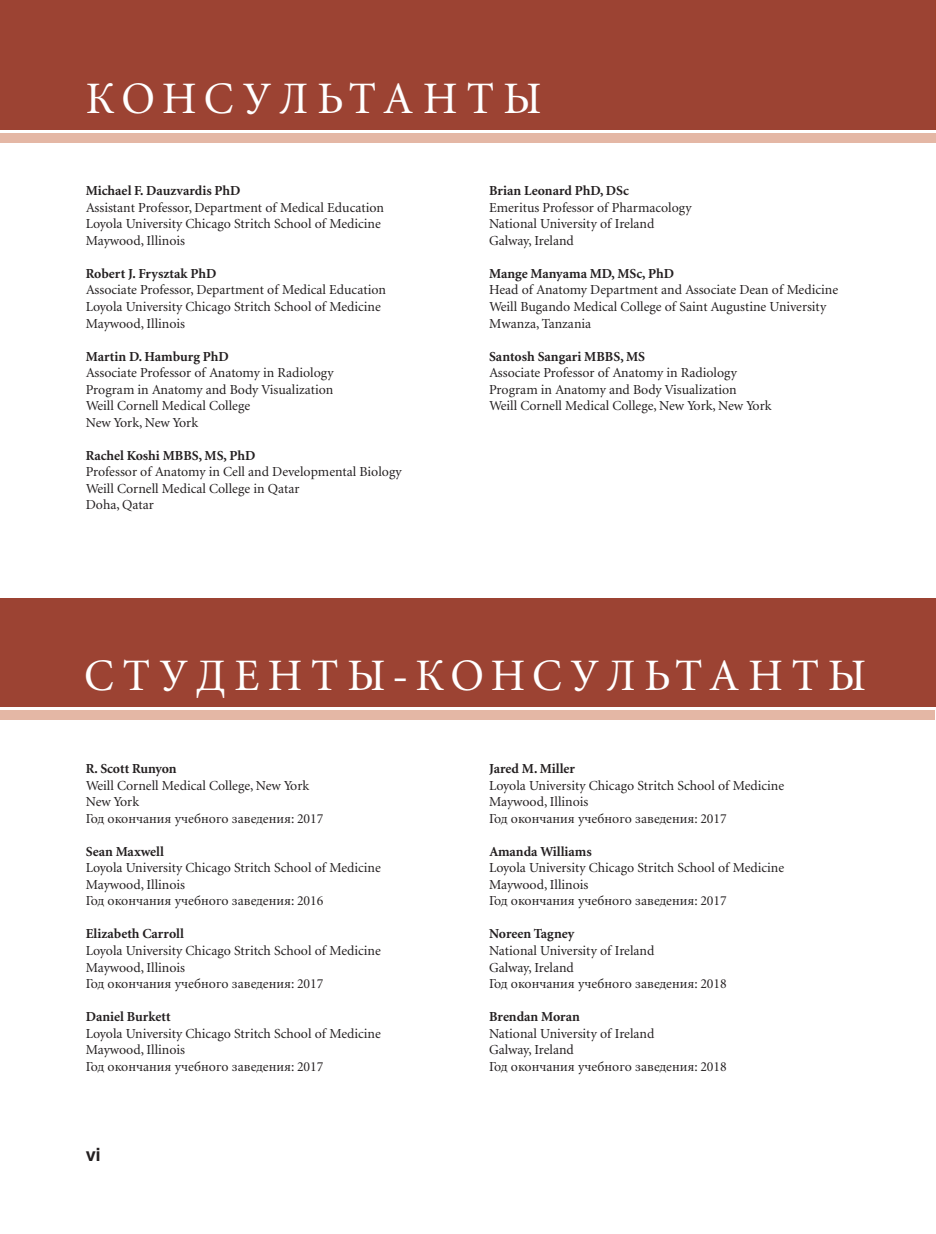
<style>
.page{position:relative;width:936px;height:1234px;background:#fff}
.page>*{position:absolute;margin:0;border:0;box-sizing:border-box;transform-origin:0 0}
.t1{font:69px "Minion Cyr";color:#fff}
.t2{font:45px "Minion Cyr";letter-spacing:.19em;color:#fff}
.t3{font:45px "Minion Cyr";letter-spacing:.17em;color:#fff}
.t4{font:700 18px "Helios";color:#231f20}
.t5{font:13.8px/16.5px "Minion Cyr";color:#231f20}
.t6{font:700 13.8px "Minion Cyr";color:#231f20}
</style>
<div class="page">
<hr style="left:935px;top:0;width:1px;height:129px;background:#9c4333">
<div style="left:1px;top:133px;width:934px;height:10px;background:#e4b7a5"></div>
<div style="left:0;top:0;width:934px;height:129px;background:#9c4333"></div>
<div style="left:0;top:710px;width:934px;height:9px;background:#e4b7a5"></div>
<div style="left:0;top:598px;width:935px;height:108px;background:#9c4333"></div>
<h1 class="t1" style="left:131px;top:48px;width:35px">#</h1>
<h2 class="t3" style="left:86px;top:71px;width:457px">КОНСУЛЬТАНТЫ</h2>
<p class="t6" style="left:86px;top:183px;width:156px">Michael F. Dauzvardis PhD</p>
<p class="t5" style="left:86px;top:199px;width:300px">Assistant Professor, Department of Medical Education<br>Loyola University Chicago Stritch School of Medicine<br>Maywood, Illinois</p>
<p class="t6" style="left:86px;top:265px;width:132px">Robert J. Frysztak PhD</p>
<p class="t5" style="left:86px;top:281px;width:301px">Associate Professor, Department of Medical Education<br>Loyola University Chicago Stritch School of Medicine<br>Maywood, Illinois</p>
<p class="t6" style="left:86px;top:348px;width:145px">Martin D. Hamburg PhD</p>
<p class="t5" style="left:86px;top:364px;width:249px">Associate Professor of Anatomy in Radiology Program in Anatomy and Body Visualization Weill Cornell Medical College<br>New York, New York</p>
<p class="t6" style="left:86px;top:447px;width:171px">Rachel Koshi MBBS, MS, PhD</p>
<p class="t5" style="left:86px;top:463px;width:317px">Professor of Anatomy in Cell and Developmental Biology<br>Weill Cornell Medical College in Qatar<br>Doha, Qatar</p>
<p class="t6" style="left:489px;top:183px;width:141px">Brian Leonard PhD, DSc</p>
<p class="t5" style="left:489px;top:199px;width:204px">Emeritus Professor of Pharmacology<br>National University of Ireland<br>Galway, Ireland</p>
<p class="t6" style="left:489px;top:265px;width:186px">Mange Manyama MD, MSc, PhD</p>
<p class="t5" style="left:489px;top:281px;width:350px">Head of Anatomy Department and Associate Dean of Medicine<br>Weill Bugando Medical College of Saint Augustine University<br>Mwanza, Tanzania</p>
<p class="t6" style="left:489px;top:348px;width:157px">Santosh Sangari MBBS, MS</p>
<p class="t5" style="left:489px;top:364px;width:284px">Associate Professor of Anatomy in Radiology<br>Program in Anatomy and Body Visualization<br>Weill Cornell Medical College, New York, New York</p>
<h2 class="t2" style="left:84px;top:648px;width:783px">СТУДЕНТЫ-КОНСУЛЬТАНТЫ</h2>
<p class="t6" style="left:86px;top:760px;width:92px">R. Scott Runyon</p>
<p class="t5" style="left:86px;top:776px;width:239px">Weill Cornell Medical College, New York<br>New York<br>Год окончания учебного заведения: 2017</p>
<p class="t6" style="left:86px;top:843px;width:80px">Sean Maxwell</p>
<p class="t5" style="left:86px;top:859px;width:297px">Loyola University Chicago Stritch School of Medicine<br>Maywood, Illinois<br>Год окончания учебного заведения: 2016</p>
<p class="t6" style="left:86px;top:925px;width:100px">Elizabeth Carroll</p>
<p class="t5" style="left:86px;top:941px;width:297px">Loyola University Chicago Stritch School of Medicine<br>Maywood, Illinois<br>Год окончания учебного заведения: 2017</p>
<p class="t6" style="left:86px;top:1008px;width:86px">Daniel Burkett</p>
<p class="t5" style="left:86px;top:1024px;width:297px">Loyola University Chicago Stritch School of Medicine<br>Maywood, Illinois<br>Год окончания учебного заведения: 2017</p>
<h3 class="t4" style="left:86px;top:1143px;width:16px">vi</h3>
<p class="t6" style="left:489px;top:760px;width:87px">Jared M. Miller</p>
<p class="t5" style="left:489px;top:776px;width:297px">Loyola University Chicago Stritch School of Medicine<br>Maywood, Illinois<br>Год окончания учебного заведения: 2017</p>
<p class="t6" style="left:489px;top:843px;width:104px">Amanda Williams</p>
<p class="t5" style="left:489px;top:859px;width:296px">Loyola University Chicago Stritch School of Medicine<br>Maywood, Illinois<br>Год окончания учебного заведения: 2017</p>
<p class="t6" style="left:489px;top:925px;width:87px">Noreen Tagney</p>
<p class="t5" style="left:489px;top:941px;width:239px">National University of Ireland<br>Galway, Ireland<br>Год окончания учебного заведения: 2018</p>
<p class="t6" style="left:489px;top:1008px;width:92px">Brendan Moran</p>
<p class="t5" style="left:489px;top:1024px;width:239px">National University of Ireland<br>Galway, Ireland<br>Год окончания учебного заведения: 2018</p>
</div>
